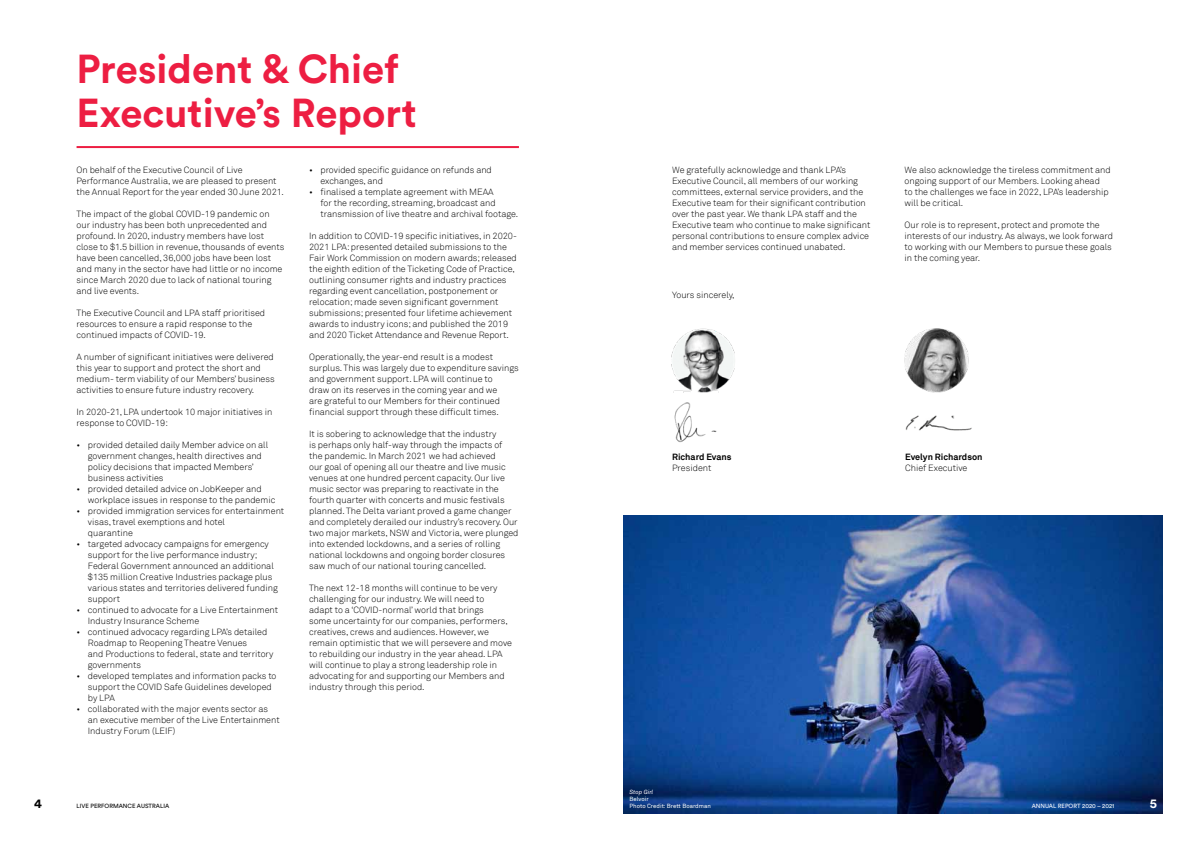
<style>
.page{position:relative;width:1191px;height:842px;background:#fff}
.page>*{position:absolute;margin:0;border:0;box-sizing:border-box;transform-origin:0 0}
.t1{font:700 40px/44px "Circular Std";color:#ed1e42}
.t2{font:700 13px "Circular Std";color:#000}
.t3{font:700 13px "Circular Std";color:#fff}
.t4{font:300 9px/11px "Akkurat";color:#000}
.t5{font:700 9px "Akkurat";color:#000}
.t6{font:6px/7.2px "Akkurat";color:#fff}
.t7{font:6px "Circular Std";color:#000}
.t8{font:6px "Circular Std";color:#fff}
.t9{font:italic 6px "Akkurat";color:#fff}
</style>
<div class="page">
<img style="left:624px;top:516px;width:538px;height:298px">
<hr style="left:77px;top:146px;width:442px;height:2px;background:#ed1e42">
<img style="left:674px;top:402px;width:43px;height:41px">
<img style="left:905px;top:415px;width:67px;height:16px">
<img style="left:904px;top:328px;width:65px;height:65px">
<img style="left:671px;top:328px;width:64px;height:65px">
<h1 class="t1" style="left:77px;top:46px;width:342px">President &amp; Chief<br>Executive’s Report</h1>
<p class="t4" style="left:77px;top:165px;width:209px">On behalf of the Executive Council of Live<br>Performance Australia, we are pleased to present the Annual Report for the year ended 30 June 2021.</p>
<p class="t4" style="left:77px;top:209px;width:209px">The impact of the global COVID-19 pandemic on our industry has been both unprecedented and profound. In 2020, industry members have lost close to $1.5 billion in revenue, thousands of events have been cancelled, 36,000 jobs have been lost and many in the sector have had little or no income since March 2020 due to lack of national touring and live events.</p>
<p class="t4" style="left:77px;top:308px;width:190px">The Executive Council and LPA staff prioritised resources to ensure a rapid response to the continued impacts of COVID-19.</p>
<p class="t4" style="left:77px;top:352px;width:200px">A number of significant initiatives were delivered this year to support and protect the short and medium- term viability of our Members’ business activities to ensure future industry recovery.</p>
<p class="t4" style="left:77px;top:407px;width:197px">In 2020-21, LPA undertook 10 major initiatives in response to COVID-19:</p>
<p class="t4" style="left:88px;top:440px;width:182px;text-indent:-11px">• provided detailed daily Member advice on all government changes, health directives and policy decisions that impacted Members’ business activities</p>
<p class="t4" style="left:88px;top:484px;width:189px;text-indent:-11px">• provided detailed advice on JobKeeper and workplace issues in response to the pandemic</p>
<p class="t4" style="left:88px;top:506px;width:198px;text-indent:-11px">• provided immigration services for entertainment visas, travel exemptions and hotel<br>quarantine</p>
<p class="t4" style="left:88px;top:539px;width:191px;text-indent:-11px">• targeted advocacy campaigns for emergency support for the live performance industry; Federal Government announced an additional $135 million Creative Industries package plus various states and territories delivered funding support</p>
<p class="t4" style="left:88px;top:605px;width:192px;text-indent:-11px">• continued to advocate for a Live Entertainment<br>Industry Insurance Scheme</p>
<p class="t4" style="left:88px;top:627px;width:187px;text-indent:-11px">• continued advocacy regarding LPA’s detailed Roadmap to Reopening Theatre Venues<br>and Productions to federal, state and territory governments</p>
<p class="t4" style="left:88px;top:671px;width:190px;text-indent:-11px">• developed templates and information packs to support the COVID Safe Guidelines developed by LPA</p>
<p class="t4" style="left:88px;top:704px;width:193px;text-indent:-11px">• collaborated with the major events sector as an executive member of the Live Entertainment<br>Industry Forum (LEIF)</p>
<p class="t4" style="left:320px;top:165px;width:173px;text-indent:-11px">• provided specific guidance on refunds and exchanges, and</p>
<p class="t4" style="left:320px;top:187px;width:199px;text-indent:-11px">• finalised a template agreement with MEAA<br>for the recording, streaming, broadcast and transmission of live theatre and archival footage.</p>
<p class="t4" style="left:309px;top:231px;width:209px">In addition to COVID-19 specific initiatives, in 2020- 2021 LPA: presented detailed submissions to the Fair Work Commission on modern awards; released the eighth edition of the Ticketing Code of Practice, outlining consumer rights and industry practices regarding event cancellation, postponement or relocation; made seven significant government submissions; presented four lifetime achievement awards to industry icons; and published the 2019 and 2020 Ticket Attendance and Revenue Report.</p>
<p class="t4" style="left:309px;top:352px;width:211px">Operationally, the year-end result is a modest surplus. This was largely due to expenditure savings and government support. LPA will continue to<br>draw on its reserves in the coming year and we<br>are grateful to our Members for their continued financial support through these difficult times.</p>
<p class="t4" style="left:309px;top:429px;width:211px">It is sobering to acknowledge that the industry<br>is perhaps only half-way through the impacts of<br>the pandemic. In March 2021 we had achieved<br>our goal of opening all our theatre and live music venues at one hundred percent capacity. Our live music sector was preparing to reactivate in the fourth quarter with concerts and music festivals planned. The Delta variant proved a game changer and completely derailed our industry’s recovery. Our two major markets, NSW and Victoria, were plunged into extended lockdowns, and a series of rolling national lockdowns and ongoing border closures saw much of our national touring cancelled.</p>
<p class="t4" style="left:309px;top:583px;width:204px">The next 12-18 months will continue to be very challenging for our industry. We will need to<br>adapt to a ‘COVID-normal’ world that brings<br>some uncertainty for our companies, performers, creatives, crews and audiences. However, we remain optimistic that we will persevere and move to rebuilding our industry in the year ahead. LPA will continue to play a strong leadership role in advocating for and supporting our Members and industry through this period.</p>
<h2 class="t2" style="left:34px;top:795px;width:9px">4</h2>
<p class="t7" style="left:77px;top:802px;width:94px">LIVE PERFORMANCE AUSTRALIA</p>
<p class="t4" style="left:672px;top:165px;width:200px">We gratefully acknowledge and thank LPA’s Executive Council, all members of our working committees, external service providers, and the Executive team for their significant contribution over the past year. We thank LPA staff and the Executive team who continue to make significant personal contributions to ensure complex advice and member services continued unabated.</p>
<p class="t4" style="left:904px;top:165px;width:208px">We also acknowledge the tireless commitment and ongoing support of our Members. Looking ahead<br>to the challenges we face in 2022, LPA’s leadership will be critical.</p>
<p class="t4" style="left:904px;top:220px;width:210px">Our role is to represent, protect and promote the interests of our industry. As always, we look forward to working with our Members to pursue these goals in the coming year.</p>
<p class="t4" style="left:672px;top:290px;width:64px">Yours sincerely,</p>
<p class="t5" style="left:672px;top:451px;width:61px">Richard Evans</p>
<p class="t5" style="left:905px;top:451px;width:79px">Evelyn Richardson</p>
<p class="t4" style="left:672px;top:463px;width:41px">President</p>
<p class="t4" style="left:905px;top:463px;width:64px">Chief Executive</p>
<p class="t9" style="left:629px;top:788px;width:25px">Stop Girl</p>
<p class="t6" style="left:629px;top:795px;width:83px">Belvoir<br>Photo Credit: Brett Boardman</p>
<p class="t8" style="left:1031px;top:802px;width:84px">ANNUAL REPORT 2020 – 2021</p>
<h2 class="t3" style="left:1149px;top:795px;width:9px">5</h2>
</div>
